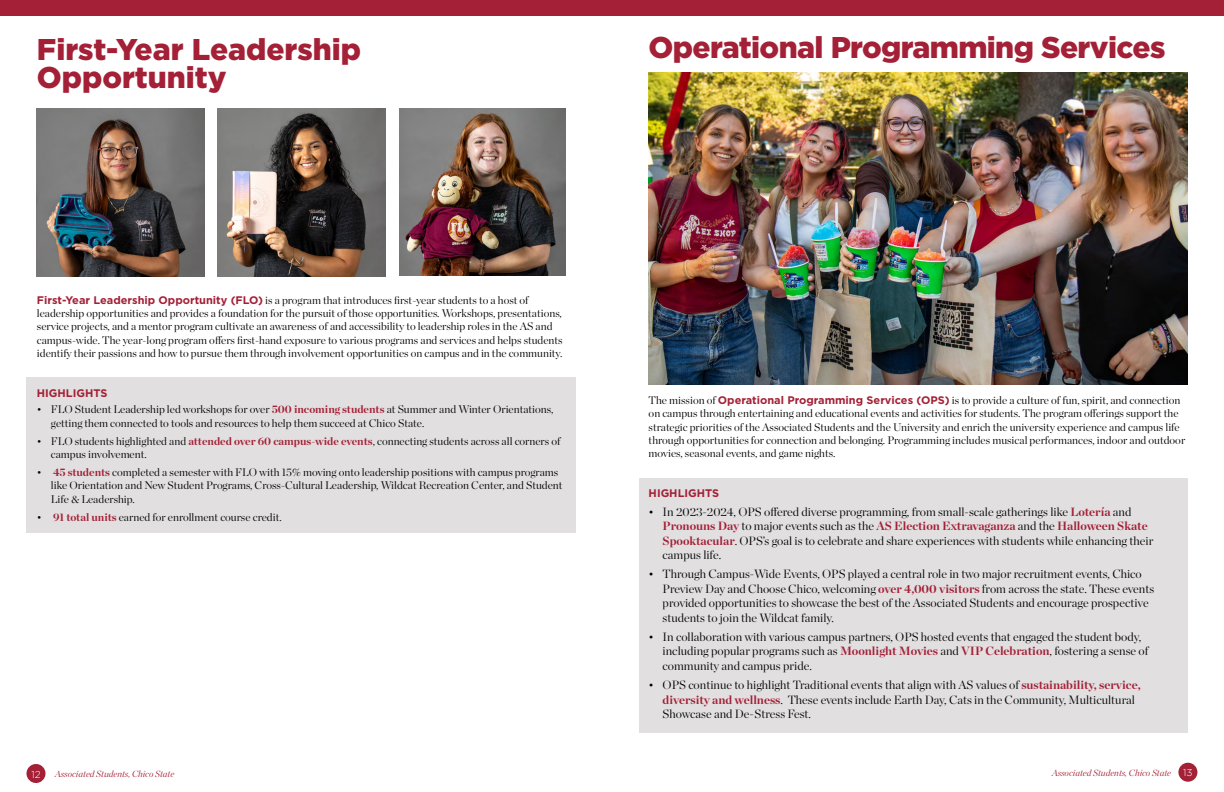
<style>
.page{position:relative;width:1224px;height:792px;background:#fff}
.page>*{position:absolute;margin:0;border:0;box-sizing:border-box;transform-origin:0 0}
.t1{font:900 30px/28px "Gotham";color:#a42036}
.t2{font:900 30px "Gotham";letter-spacing:-.02em;color:#a42036}
.t3{font:300 12px/14.4px "Chronicle Display";color:#000}
.t4{font:300 11px/13.2px "Chronicle Display";color:#000}
.t5{font:700 11px "Gotham";color:#a42036}
.t6{font:300 10px "Gotham";color:#fff}
.t7{font:italic 300 9px "Chronicle Display";color:#a42036}
.s1{font-family:"Gotham";font-weight:700;color:#a42036}
.s2{font-weight:700;color:#a42036}
.s3{font-family:"Gotham";font-style:normal;font-size:10px;color:#fff}
</style>
<div class="page">
<div style="left:26px;top:377px;width:550px;height:156px;background:#e1dfe0"></div>
<div style="left:639px;top:478px;width:549px;height:254px;background:#e1dfe0"></div>
<div style="left:612px;top:0;width:612px;height:15px;background:#a42036"></div>
<div style="left:26px;top:764px;width:20px;height:19px;background:#a42036;border-radius:50%"></div>
<div style="left:1178px;top:763px;width:19px;height:19px;background:#a42036;border-radius:50%"></div>
<div style="left:0;top:0;width:612px;height:15px;background:#a42036"></div>
<img style="left:648px;top:72px;width:540px;height:313px">
<img style="left:37px;top:109px;width:168px;height:168px">
<img style="left:217px;top:108px;width:168px;height:168px">
<img style="left:400px;top:108px;width:166px;height:167px">
<h2 class="t1" style="left:37px;top:35px;width:326px">First-Year Leadership<br>Opportunity</h2>
<p class="t4" style="left:37px;top:293px;width:527px"><span class="s1">First-Year Leadership Opportunity (FLO)</span> is a program that introduces first-year students to a host of leadership opportunities and provides a foundation for the pursuit of those opportunities. Workshops, presentations, service projects, and a mentor program cultivate an awareness of and accessibility to leadership roles in the AS and campus-wide. The year-long program offers first-hand exposure to various programs and services and helps students identify their passions and how to pursue them through involvement opportunities on campus and in the community.</p>
<p class="t5" style="left:37px;top:386px;width:72px">HIGHLIGHTS</p>
<p class="t4" style="left:51px;top:402px;width:504px;text-indent:-14px">• FLO Student Leadership led workshops for over <span class="s2">500 incoming students</span> at Summer and Winter Orientations, getting them connected to tools and resources to help them succeed at Chico State.</p>
<p class="t4" style="left:51px;top:434px;width:511px;text-indent:-14px">• FLO students highlighted and <span class="s2">attended over 60 campus-wide events</span>, connecting students across all corners of campus involvement.</p>
<p class="t4" style="left:51px;top:465px;width:513px;text-indent:-14px">• <span class="s2">45 students</span> completed a semester with FLO with 15% moving onto leadership positions with campus programs like Orientation and New Student Programs, Cross-Cultural Leadership, Wildcat Recreation Center, and Student<br>Life &amp; Leadership.</p>
<p class="t4" style="left:37px;top:510px;width:246px">• <span class="s2">91 total units</span> earned for enrollment course credit.</p>
<h2 class="t2" style="left:649px;top:27px;width:518px">Operational Programming Services</h2>
<p class="t4" style="left:649px;top:393px;width:538px">The mission of <span class="s1">Operational Programming Services (OPS)</span> is to provide a culture of fun, spirit, and connection on campus through entertaining and educational events and activities for students. The program offerings support the strategic priorities of the Associated Students and the University and enrich the university experience and campus life through opportunities for connection and belonging. Programming includes musical performances, indoor and outdoor movies, seasonal events, and game nights.</p>
<p class="t5" style="left:649px;top:486px;width:72px">HIGHLIGHTS</p>
<p class="t3" style="left:663px;top:503px;width:492px;text-indent:-14px">• In 2023-2024, OPS offered diverse programming, from small-scale gatherings like <span class="s2">Lotería</span> and <span class="s2">Pronouns Day</span> to major events such as the <span class="s2">AS Election Extravaganza</span> and the <span class="s2">Halloween Skate Spooktacular</span>. OPS’s goal is to celebrate and share experiences with students while enhancing their campus life.</p>
<p class="t3" style="left:663px;top:566px;width:493px;text-indent:-14px">• Through Campus-Wide Events, OPS played a central role in two major recruitment events, Chico Preview Day and Choose Chico, welcoming <span class="s2">over 4,000 visitors</span> from across the state. These events provided opportunities to showcase the best of the Associated Students and encourage prospective students to join the Wildcat family.</p>
<p class="t3" style="left:663px;top:629px;width:487px;text-indent:-14px">• In collaboration with various campus partners, OPS hosted events that engaged the student body, including popular programs such as <span class="s2">Moonlight Movies</span> and <span class="s2">VIP Celebration</span>, fostering a sense of community and campus pride.</p>
<p class="t3" style="left:663px;top:677px;width:480px;text-indent:-14px">• OPS continue to highlight Traditional events that align with AS values of <span class="s2">sustainability, service, diversity and wellness</span>. These events include Earth Day, Cats in the Community, Multicultural<br>Showcase and De-Stress Fest.</p>
<p class="t6" style="left:31px;top:768px;width:11px">12</p>
<p class="t7" style="left:55px;top:767px;width:121px">Associated Students, Chico State</p>
<p class="t7" style="left:1052px;top:766px;width:142px">Associated Students, Chico State <span class="s3">13</span></p>
</div>
